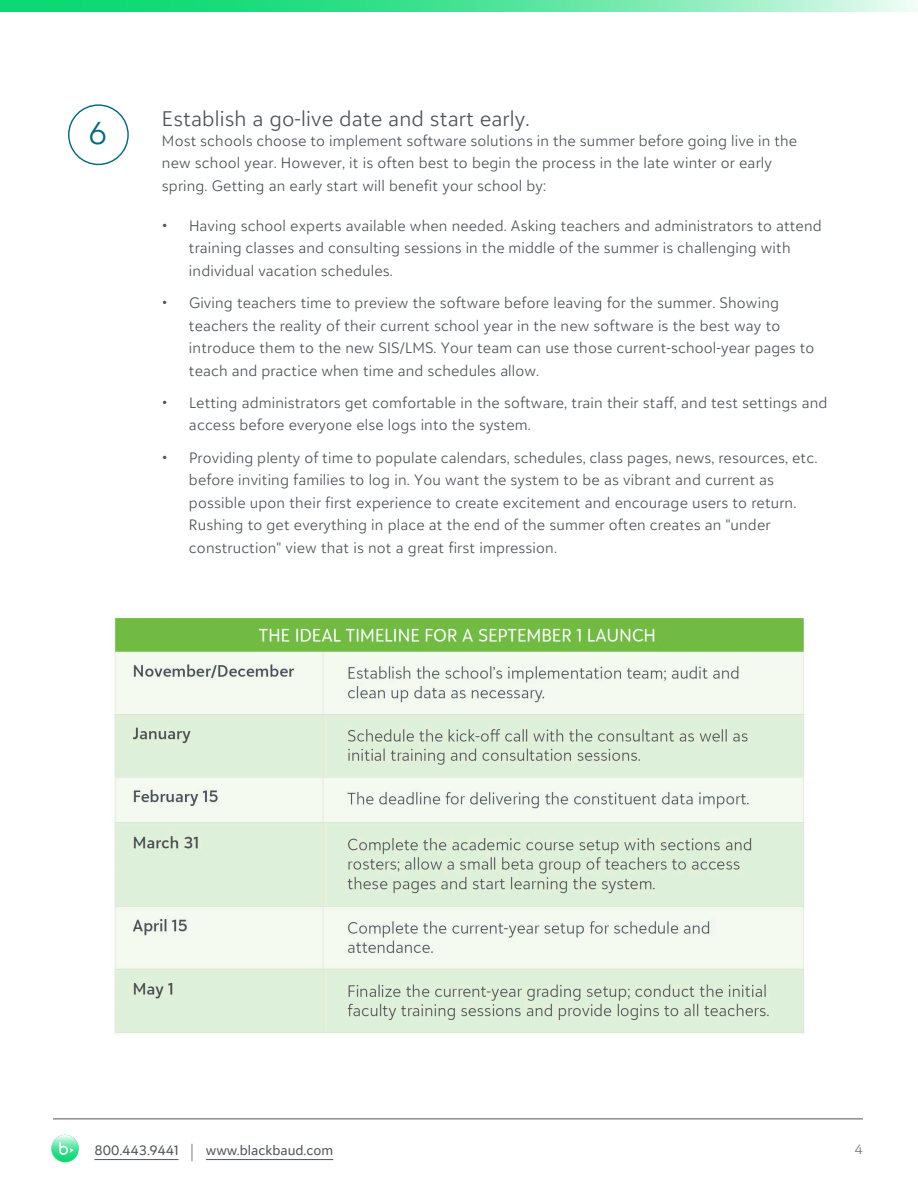
<style>
.page{position:relative;width:918px;height:1188px;background:#fff}
.page>*{position:absolute;margin:0;border:0;box-sizing:border-box;transform-origin:0 0}
.t1{font:300 21px "Blackbaud Sans";letter-spacing:.005em;color:#4d525a}
.t2{font:300 15px/22.5px "Blackbaud Sans";letter-spacing:.01em;color:#4d525a}
.t3{font:13.5px "BLKB Sans";color:#51555c}
.t4{font:300 13.5px "Blackbaud Sans";color:#74777d}
.s1{font-weight:300;font-size:20.25px;color:#74777d}
</style>
<div class="page">
<svg style="left:0;top:0;width:918px;height:11px;background:#58e49f"></svg>
<hr style="left:53px;top:1119px;width:810px;height:1px;background:#51555c">
<hr style="left:94px;top:1159px;width:85px;height:1px;background:#51555c">
<hr style="left:206px;top:1159px;width:127px;height:1px;background:#51555c">
<svg style="left:51px;top:1135px;width:28px;height:27px"></svg>
<svg style="left:59px;top:1142px;width:15px;height:13px"></svg>
<div style="left:68px;top:104px;width:61px;height:61px;border:1px solid #006880;border-radius:50%"></div>
<img style="left:114px;top:617px;width:691px;height:417px">
<h1 class="t1" style="left:162px;top:105px;width:369px">Establish a go-live date and start early.</h1>
<p class="t2" style="left:162px;top:129px;width:637px">Most schools choose to implement software solutions in the summer before going live in the new school year. However, it is often best to begin the process in the late winter or early spring. Getting an early start will benefit your school by:</p>
<p class="t2" style="left:189px;top:214px;width:634px;text-indent:-27px">• Having school experts available when needed. Asking teachers and administrators to attend training classes and consulting sessions in the middle of the summer is challenging with individual vacation schedules.</p>
<p class="t2" style="left:189px;top:291px;width:627px;text-indent:-27px">• Giving teachers time to preview the software before leaving for the summer. Showing teachers the reality of their current school year in the new software is the best way to introduce them to the new SIS/LMS. Your team can use those current-school-year pages to teach and practice when time and schedules allow.</p>
<p class="t2" style="left:189px;top:391px;width:640px;text-indent:-27px">• Letting administrators get comfortable in the software, train their staff, and test settings and access before everyone else logs into the system.</p>
<p class="t2" style="left:189px;top:446px;width:630px;text-indent:-27px">• Providing plenty of time to populate calendars, schedules, class pages, news, resources, etc. before inviting families to log in. You want the system to be as vibrant and current as possible upon their first experience to create excitement and encourage users to return.<br>Rushing to get everything in place at the end of the summer often creates an "under construction" view that is not a great first impression.</p>
<p class="t3" style="left:189px;top:1142px;width:145px"><span class="s1">|</span> www.blackbaud.com</p>
<p class="t3" style="left:94px;top:1142px;width:86px">800.443.9441</p>
<p class="t4" style="left:854px;top:1140px;width:10px">4</p>
</div>
